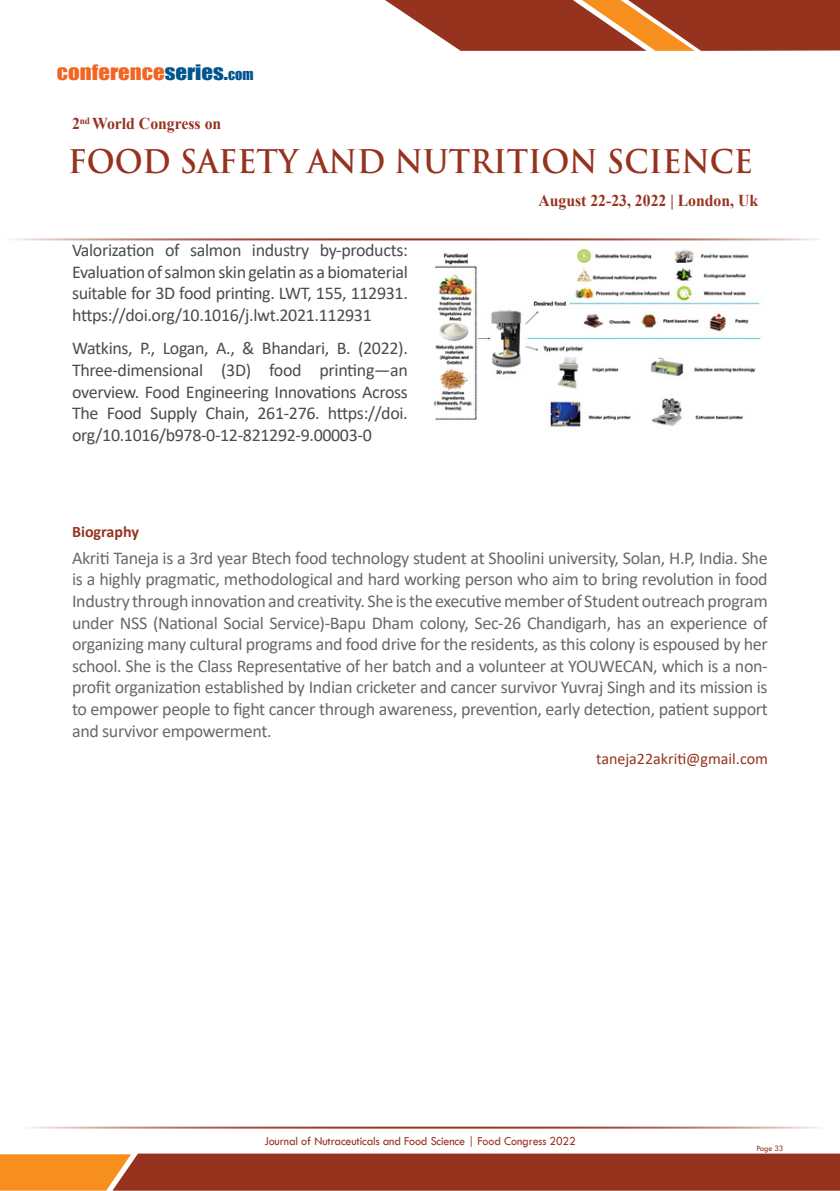
<style>
.page{position:relative;width:840px;height:1191px;background:#fff}
.page>*{position:absolute;margin:0;border:0;box-sizing:border-box;transform-origin:0 0}
.t1{font:700 31.8px "Trajan Pro";color:#96331f;scale:.95 1}
.t2{font:19.6px "Impact";color:#f36421;scale:1.16 1}
.Abstract{font:18px/21.6px "Calibri";letter-spacing:-.02em;color:#69696c;text-align:justify}
.Abstract-2{font:18px/21.6px "Calibri";letter-spacing:-.02em;color:#4b4c4d;text-align:justify}
.t3{font:700 16.6px "Times New Roman";color:#96331f;scale:.95 1}
.Bio_Heading{font:16px "Calibri";color:#96331f}
.Bio_Heading-2{font:700 16px "Calibri";color:#96331f}
.t4{font:12.6px "Tw Cen";letter-spacing:-.01em;color:#96331f;scale:.95 1}
.t5{font:8.4px "Tw Cen";letter-spacing:-.02em;color:#96331f;scale:.95 1}
.s1{color:#00548e}
.s2{font-size:14px;color:#00548e}
</style>
<div class="page">
<hr style="left:0;top:238px;width:821px;height:2px;background:#96331f">
<svg style="left:385px;top:0;width:454px;height:51px;background:#aa533a"></svg>
<svg style="left:0;top:1153px;width:839px;height:37px;background:#a54424"></svg>
<hr style="left:17px;top:1126px;width:805px;height:2px;background:#96331f">
<img style="left:433px;top:248px;width:329px;height:179px">
<p class="t2" style="left:57px;top:57px;width:171px">CONFERENCE<span class="s1">SERIES.</span><span class="s2">COM</span></p>
<p class="t3" style="left:72px;top:112px;width:158px">2<sup>nd</sup> World Congress on</p>
<h1 class="t1" style="left:68px;top:142px;width:722px">FOOD SAFETY AND NUTRITION SCIENCE</h1>
<p class="t3" style="left:538px;top:188px;width:233px">August 22-23, 2022 | London, Uk</p>
<p class="Abstract-2" style="left:72px;top:239px;width:337px">Valorization of salmon industry by-products:<br>Evaluation of salmon skin gelatin as a biomaterial suitable for 3D food printing. LWT, 155, 112931. https://doi.org/10.1016/j.lwt.2021.112931</p>
<p class="Abstract-2" style="left:72px;top:337px;width:337px">Watkins, P., Logan, A., &amp; Bhandari, B. (2022).<br>Three-dimensional (3D) food printing—an overview. Food Engineering Innovations Across The Food Supply Chain, 261-276. https://doi. org/10.1016/b978-0-12-821292-9.00003-0</p>
<p class="Bio_Heading-2" style="left:72px;top:520px;width:68px">Biography</p>
<p class="Abstract" style="left:72px;top:546px;width:696px">Akriti Taneja is a 3rd year Btech food technology student at Shoolini university, Solan, H.P, India. She is a highly pragmatic, methodological and hard working person who aim to bring revolution in food Industry through innovation and creativity. She is the executive member of Student outreach program under NSS (National Social Service)-Bapu Dham colony, Sec-26 Chandigarh, has an experience of organizing many cultural programs and food drive for the residents, as this colony is espoused by her school. She is the Class Representative of her batch and a volunteer at YOUWECAN, which is a non&shy;profit organization established by Indian cricketer and cancer survivor Yuvraj Singh and its mission is to empower people to fight cancer through awareness, prevention, early detection, patient support and survivor empowerment.</p>
<p class="Bio_Heading" style="left:596px;top:747px;width:173px">taneja22akriti@gmail.com</p>
<p class="t4" style="left:264px;top:1133px;width:329px">Journal of Nutraceuticals and Food Science | Food Congress 2022</p>
<p class="t5" style="left:756px;top:1143px;width:30px">Page 33</p>
</div>
